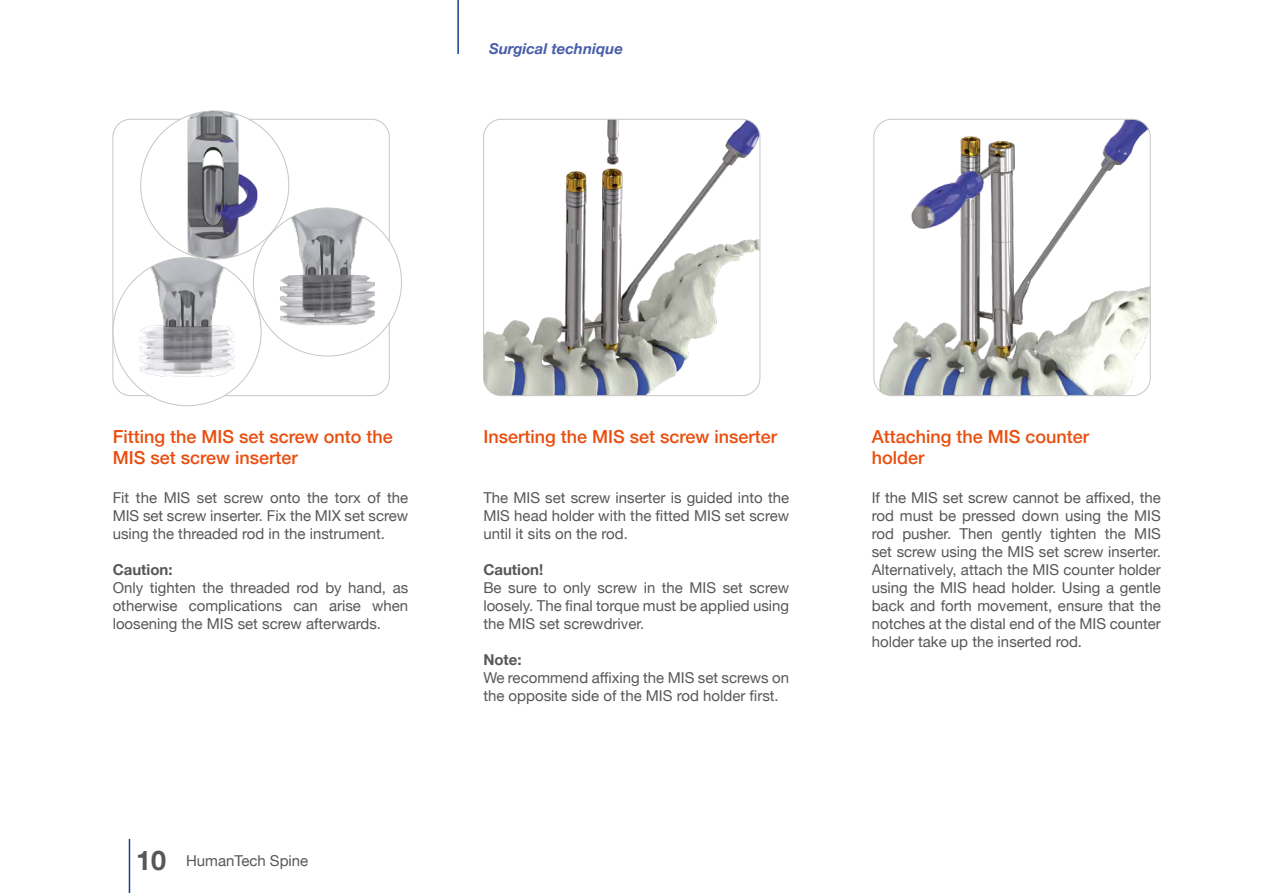
<style>
.page{position:relative;width:1263px;height:893px;background:#fff}
.page>*{position:absolute;margin:0;border:0;box-sizing:border-box;transform-origin:0 0}
.t1{font:500 18px/21.6px "Helvetica Neue";color:#e94e0f}
.t2{font:15px/18px "Helvetica Neue";color:#575756;text-align:justify}
.t3{font:700 15px "Helvetica Neue";color:#575756}
.t4{font:italic 700 15px "Helvetica Neue";color:#495fa9}
.s1{font-weight:700;font-size:27px}
</style>
<div class="page">
<hr style="left:129px;top:839px;width:1px;height:54px;background:#164194">
<hr style="left:457px;top:0;width:2px;height:54px;background:#164194">
<img style="left:187px;top:111px;width:70px;height:148px">
<img style="left:280px;top:208px;width:95px;height:117px">
<img style="left:139px;top:258px;width:96px;height:119px">
<img style="left:483px;top:119px;width:277px;height:277px">
<div style="left:483px;top:119px;width:277px;height:277px;border:1px solid #c6c6c6;border-radius:18px"></div>
<img style="left:879px;top:119px;width:271px;height:277px">
<div style="left:874px;top:119px;width:276px;height:277px;border:1px solid #c6c6c6;border-radius:18px"></div>
<p class="t4" style="left:489px;top:37px;width:136px">Surgical technique</p>
<p class="t1" style="left:113px;top:424px;width:282px">Fitting the MIS set screw onto the<br>MIS set screw inserter</p>
<p class="t2" style="left:113px;top:490px;width:297px">Fit the MIS set screw onto the torx of the MIS set screw inserter. Fix the MIX set screw using the threaded rod in the instrument.</p>
<p class="t3" style="left:113px;top:558px;width:61px">Caution:</p>
<p class="t2" style="left:113px;top:580px;width:297px">Only tighten the threaded rod by hand, as otherwise complications can arise when loosening the MIS set screw afterwards.</p>
<p class="t2" style="left:136px;top:852px;width:174px"><span class="s1">10</span> HumanTech Spine</p>
<p class="t1" style="left:483px;top:424px;width:295px">Inserting the MIS set screw inserter</p>
<p class="t2" style="left:483px;top:490px;width:307px">The MIS set screw inserter is guided into the MIS head holder with the fitted MIS set screw until it sits on the rod.</p>
<p class="t3" style="left:483px;top:558px;width:61px">Caution!</p>
<p class="t2" style="left:483px;top:580px;width:307px">Be sure to only screw in the MIS set screw loosely. The final torque must be applied using the MIS set screwdriver.</p>
<p class="t3" style="left:483px;top:648px;width:40px">Note:</p>
<p class="t2" style="left:483px;top:670px;width:307px">We recommend affixing the MIS set screws on the opposite side of the MIS rod holder first.</p>
<p class="t1" style="left:872px;top:424px;width:219px">Attaching the MIS counter holder</p>
<p class="t2" style="left:872px;top:490px;width:291px">If the MIS set screw cannot be affixed, the rod must be pressed down using the MIS rod pusher. Then gently tighten the MIS set screw using the MIS set screw inserter.<br>Alternatively, attach the MIS counter holder using the MIS head holder. Using a gentle back and forth movement, ensure that the notches at the distal end of the MIS counter holder take up the inserted rod.</p>
</div>
